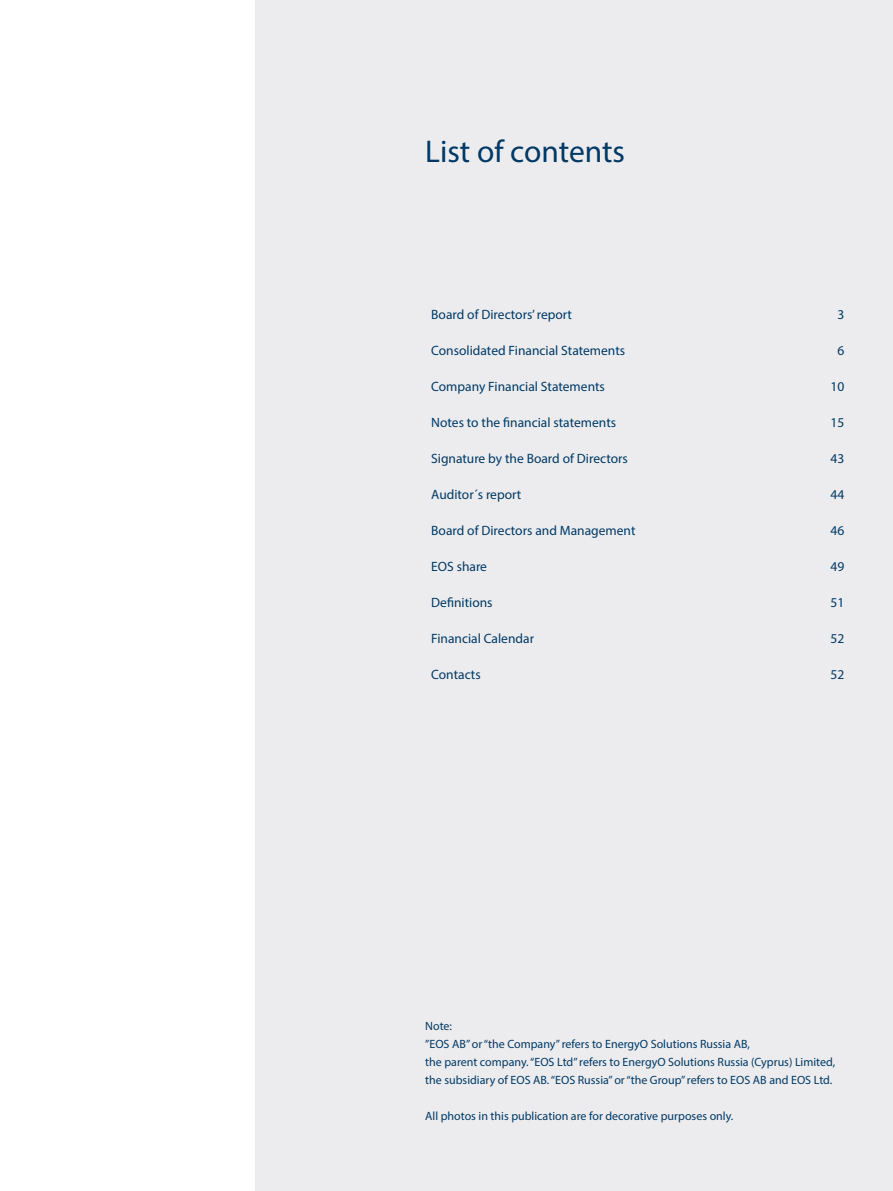
<style>
.page{position:relative;width:893px;height:1191px;background:#fff}
.page>*{position:absolute;margin:0;border:0;box-sizing:border-box;transform-origin:0 0}
.t1{font:31.5px "Myriad Pro";color:#003965}
.t2{font:13.5px "Myriad Pro";color:#003965}
.t3{font:12px/18px "Myriad Pro";color:#003965}
</style>
<div class="page">
<div style="left:255px;top:0;width:638px;height:1191px;background:#ececee"></div>
<p class="t1" style="left:425px;top:132px;width:201px">List of contents</p>
<p class="t2" style="left:431px;top:306px;width:142px">Board of Directors’ report</p>
<p class="t2" style="left:837px;top:306px;width:8px">3</p>
<p class="t2" style="left:431px;top:342px;width:195px">Consolidated Financial Statements</p>
<p class="t2" style="left:837px;top:342px;width:8px">6</p>
<p class="t2" style="left:431px;top:378px;width:175px">Company Financial Statements</p>
<p class="t2" style="left:831px;top:378px;width:15px">10</p>
<p class="t2" style="left:431px;top:414px;width:186px">Notes to the financial statements</p>
<p class="t2" style="left:831px;top:414px;width:15px">15</p>
<p class="t2" style="left:431px;top:450px;width:198px">Signature by the Board of Directors</p>
<p class="t2" style="left:831px;top:450px;width:15px">43</p>
<p class="t2" style="left:431px;top:486px;width:92px">Auditor´s report</p>
<p class="t2" style="left:831px;top:486px;width:15px">44</p>
<p class="t2" style="left:431px;top:522px;width:206px">Board of Directors and Management</p>
<p class="t2" style="left:831px;top:522px;width:15px">46</p>
<p class="t2" style="left:431px;top:558px;width:57px">EOS share</p>
<p class="t2" style="left:831px;top:558px;width:15px">49</p>
<p class="t2" style="left:431px;top:594px;width:63px">Definitions</p>
<p class="t2" style="left:831px;top:594px;width:15px">51</p>
<p class="t2" style="left:431px;top:630px;width:104px">Financial Calendar</p>
<p class="t2" style="left:831px;top:630px;width:15px">52</p>
<p class="t2" style="left:431px;top:666px;width:51px">Contacts</p>
<p class="t2" style="left:831px;top:666px;width:15px">52</p>
<p class="t3" style="left:425px;top:1016px;width:28px">Note:</p>
<p class="t3" style="left:425px;top:1034px;width:412px">”EOS AB” or “the Company” refers to EnergyO Solutions Russia AB,<br>the parent company. “EOS Ltd” refers to EnergyO Solutions Russia (Cyprus) Limited, the subsidiary of EOS AB. “EOS Russia” or “the Group” refers to EOS AB and EOS Ltd.</p>
<p class="t3" style="left:425px;top:1106px;width:310px">All photos in this publication are for decorative purposes only.</p>
</div>
